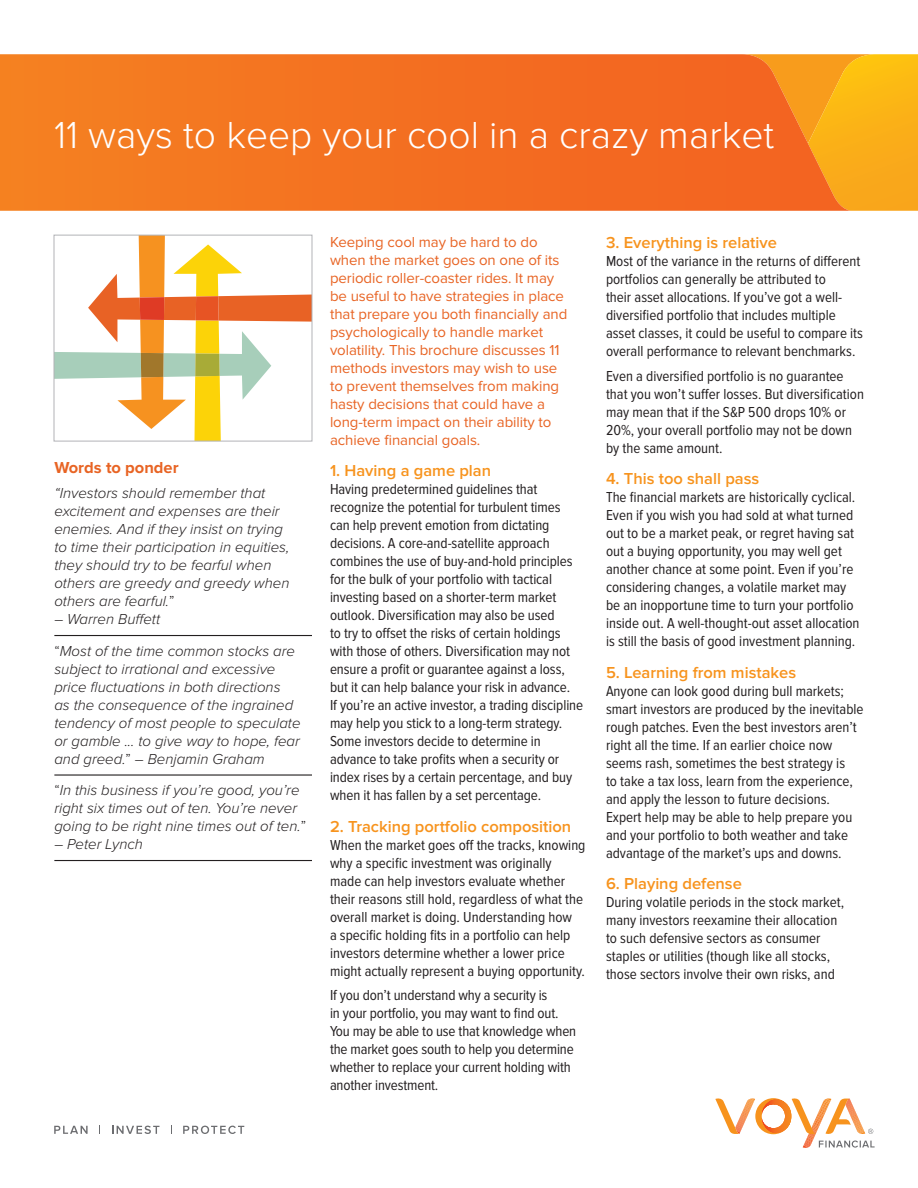
<style>
.page{position:relative;width:918px;height:1188px;background:#fff}
.page>*{position:absolute;margin:0;border:0;box-sizing:border-box;transform-origin:0 0}
.V-Title_K_O{font:300 39px "Proxima Nova";color:#fff}
.V-Subhead_Text{font:600 16.5px "Proxima Nova";color:#f7931d}
.V-Intro_Callout_Text{font:700 16.5px "Proxima Nova";color:#e86424}
.V-Bulleted_Copy{font:15px/18px "Proxima Nova Cond";color:#231f20}
.V-Intro_Callout_Text-2{font:italic 300 15px/18px "Proxima Nova";color:#231f20}
.V-Bulleted_Copy-2{font:15px/18px "Proxima Nova";letter-spacing:-.005em;color:#e86424}
.s1{font-style:normal}
</style>
<div class="page">
<svg style="left:851px;top:54px;width:67px;height:157px;background:#fab117"></svg>
<svg style="left:0;top:54px;width:851px;height:157px;background:#f37421"></svg>
<hr style="left:54px;top:635px;width:258px;height:1px;background:#231f20">
<hr style="left:54px;top:774px;width:258px;height:2px;background:#231f20">
<hr style="left:54px;top:860px;width:258px;height:1px;background:#231f20">
<svg style="left:56px;top:237px;width:254px;height:202px"></svg>
<div style="left:196px;top:296px;width:23px;height:25px;background:#e75424"></div>
<div style="left:195px;top:354px;width:25px;height:22px;background:#a8ab37"></div>
<div style="left:54px;top:235px;width:258px;height:206px;border:1px solid #b2b3b7"></div>
<svg style="left:715px;top:1098px;width:160px;height:50px"></svg>
<svg style="left:54px;top:1126px;width:34px;height:8px"></svg>
<svg style="left:112px;top:1126px;width:47px;height:8px"></svg>
<svg style="left:183px;top:1126px;width:61px;height:8px"></svg>
<p class="V-Title_K_O" style="left:54px;top:113px;width:722px">11 ways to keep your cool in a crazy market</p>
<p class="V-Intro_Callout_Text" style="left:54px;top:458px;width:126px">Words to ponder</p>
<p class="V-Intro_Callout_Text-2" style="left:54px;top:484px;width:237px">“Investors should remember that excitement and expenses are their enemies. And if they insist on trying to time their participation in equities, they should try to be fearful when others are greedy and greedy when others are fearful.<span class="s1">”</span></p>
<p class="V-Intro_Callout_Text-2" style="left:54px;top:610px;width:107px">– Warren Buffett</p>
<p class="V-Intro_Callout_Text-2" style="left:54px;top:642px;width:248px"><span class="s1">“</span>Most of the time common stocks are subject to irrational and excessive price fluctuations in both directions<br>as the consequence of the ingrained tendency of most people to speculate or gamble ... to give way to hope, fear and greed.<span class="s1">”</span> – Benjamin Graham</p>
<p class="V-Intro_Callout_Text-2" style="left:54px;top:781px;width:253px"><span class="s1">“</span>In this business if you’re good, you’re right six times out of ten. You’re never going to be right nine times out of ten.<span class="s1">”</span></p>
<p class="V-Intro_Callout_Text-2" style="left:54px;top:835px;width:90px">– Peter Lynch</p>
<p class="V-Bulleted_Copy-2" style="left:330px;top:233px;width:239px">Keeping cool may be hard to do when the market goes on one of its periodic roller-coaster rides. It may be useful to have strategies in place that prepare you both financially and psychologically to handle market volatility. This brochure discusses 11 methods investors may wish to use to prevent themselves from making hasty decisions that could have a long-term impact on their ability to achieve financial goals.</p>
<p class="V-Subhead_Text" style="left:330px;top:461px;width:163px">1. Having a game plan</p>
<p class="V-Bulleted_Copy" style="left:330px;top:481px;width:255px">Having predetermined guidelines that recognize the potential for turbulent times can help prevent emotion from dictating decisions. A core-and-satellite approach combines the use of buy-and-hold principles for the bulk of your portfolio with tactical investing based on a shorter-term market outlook. Diversification may also be used<br>to try to offset the risks of certain holdings with those of others. Diversification may not ensure a profit or guarantee against a loss, but it can help balance your risk in advance.<br>If you’re an active investor, a trading discipline may help you stick to a long-term strategy.<br>Some investors decide to determine in advance to take profits when a security or index rises by a certain percentage, and buy when it has fallen by a set percentage.</p>
<p class="V-Subhead_Text" style="left:330px;top:817px;width:243px">2. Tracking portfolio composition</p>
<p class="V-Bulleted_Copy" style="left:330px;top:836px;width:257px">When the market goes off the tracks, knowing why a specific investment was originally made can help investors evaluate whether their reasons still hold, regardless of what the overall market is doing. Understanding how<br>a specific holding fits in a portfolio can help investors determine whether a lower price might actually represent a buying opportunity.</p>
<p class="V-Bulleted_Copy" style="left:330px;top:987px;width:248px">If you don’t understand why a security is<br>in your portfolio, you may want to find out.<br>You may be able to use that knowledge when the market goes south to help you determine whether to replace your current holding with another investment.</p>
<p class="V-Subhead_Text" style="left:606px;top:233px;width:173px">3. Everything is relative</p>
<p class="V-Bulleted_Copy" style="left:606px;top:252px;width:259px">Most of the variance in the returns of different portfolios can generally be attributed to<br>their asset allocations. If you’ve got a well&shy;diversified portfolio that includes multiple asset classes, it could be useful to compare its overall performance to relevant benchmarks.</p>
<p class="V-Bulleted_Copy" style="left:606px;top:367px;width:259px">Even a diversified portfolio is no guarantee that you won’t suffer losses. But diversification may mean that if the S&amp;P 500 drops 10% or 20%, your overall portfolio may not be down by the same amount.</p>
<p class="V-Subhead_Text" style="left:606px;top:469px;width:155px">4. This too shall pass</p>
<p class="V-Bulleted_Copy" style="left:606px;top:488px;width:255px">The financial markets are historically cyclical.<br>Even if you wish you had sold at what turned out to be a market peak, or regret having sat out a buying opportunity, you may well get another chance at some point. Even if you’re considering changes, a volatile market may be an inopportune time to turn your portfolio inside out. A well-thought-out asset allocation is still the basis of good investment planning.</p>
<p class="V-Subhead_Text" style="left:606px;top:663px;width:192px">5. Learning from mistakes</p>
<p class="V-Bulleted_Copy" style="left:606px;top:682px;width:259px">Anyone can look good during bull markets; smart investors are produced by the inevitable rough patches. Even the best investors aren’t right all the time. If an earlier choice now seems rash, sometimes the best strategy is<br>to take a tax loss, learn from the experience, and apply the lesson to future decisions.<br>Expert help may be able to help prepare you and your portfolio to both weather and take advantage of the market’s ups and downs.</p>
<p class="V-Subhead_Text" style="left:606px;top:874px;width:137px">6. Playing defense</p>
<p class="V-Bulleted_Copy" style="left:606px;top:893px;width:240px">During volatile periods in the stock market, many investors reexamine their allocation to such defensive sectors as consumer staples or utilities (though like all stocks, those sectors involve their own risks, and</p>
</div>
